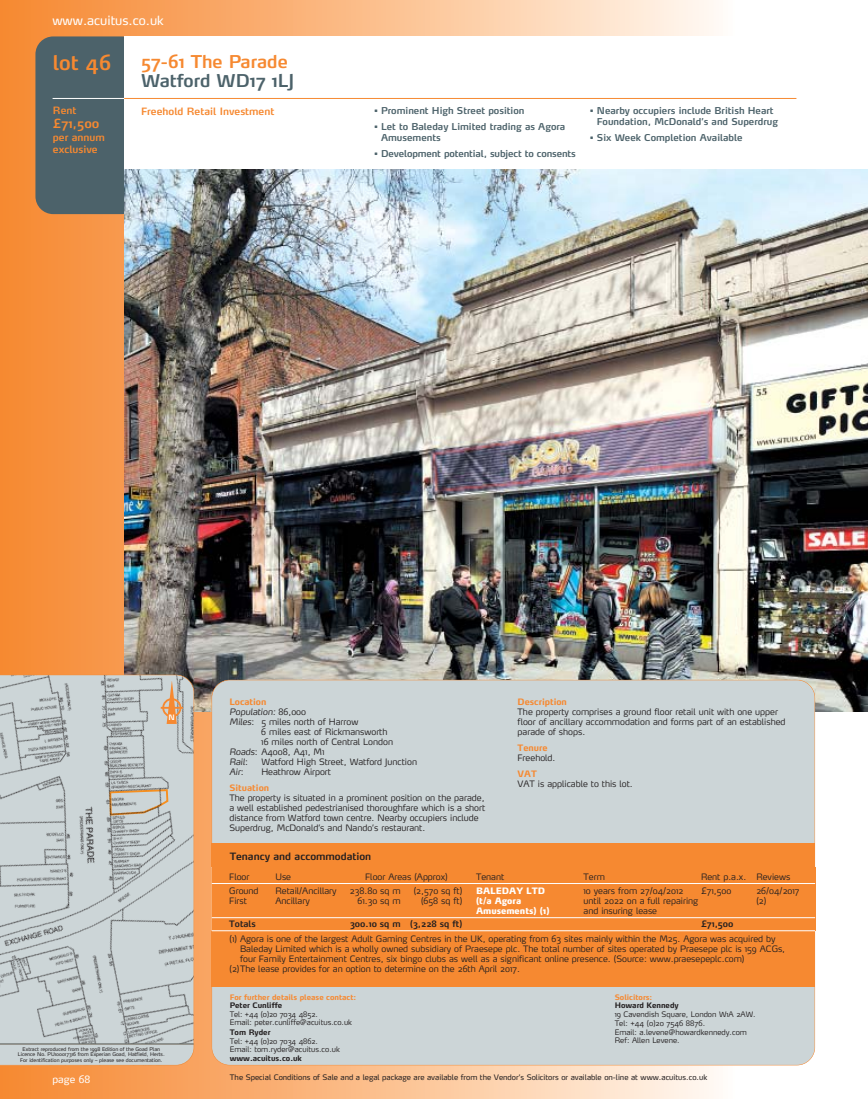
<style>
.page{position:relative;width:868px;height:1099px;background:#fff}
.page>*{position:absolute;margin:0;border:0;box-sizing:border-box;transform-origin:0 0}
.t1{font:600 20px "Max";color:#f68931}
.t2{font:600 17.5px "Max";color:#f68931}
.t3{font:600 17.5px "Max";color:#4c626a}
.t4{font:12.5px "Max";color:#fff}
.t5{font:600 12.5px "Max";color:#f68931}
.t6{font:600 10px/12px "Max";color:#f68931}
.t7{font:600 10px "Max";color:#231f20}
.t8{font:10px "Max";color:#fff}
.t9{font:600 9.38px/10.6px "Max";color:#4c626a}
.t10{font:300 8.75px/10px "Max";color:#231f20}
.t11{font:700 8.75px "Max";color:#f68931}
.t12{font:900 8.75px/10px "Max";color:#fff}
.t13{font:600 8.75px "Max";color:#231f20}
.t14{font:italic 300 8.75px "Max";color:#231f20}
.t15{font:300 7.5px/8.8px "Max";color:#231f20}
.t16{font:7.5px "Max";color:#231f20}
.t17{font:700 7.5px "Max";color:#231f20}
.t18{font:700 7.5px "Max";color:#f68931}
.t19{font:600 7.38px "Max";color:#fff}
.t20{font:5px/5.6px "Max";color:#231f20;text-align:center}
.s1{font-style:normal}
.s2{font-style:italic}
</style>
<div class="page">
<div style="left:292px;top:0;width:443px;height:1099px;background:linear-gradient(to right,#fbb275,#fffbf7)"></div>
<div style="left:1px;top:0;width:291px;height:1099px;background:linear-gradient(to right,#f68931,#fab077)"></div>
<hr style="left:0;top:0;width:1px;height:1099px;background:#f68931">
<div style="left:35px;top:36px;width:104px;height:178px;background:#4c626a;border-radius:18px"></div>
<img style="left:124px;top:169px;width:744px;height:542px">
<div style="left:124px;top:36px;width:744px;height:133px;background:#fff"></div>
<div style="left:212px;top:680px;width:602px;height:385px;background:#ccd5d7;border-radius:18px"></div>
<hr style="left:53px;top:98px;width:71px;height:1px;background:#fff">
<hr style="left:124px;top:98px;width:672px;height:1px;background:#f68931">
<div style="left:211px;top:843px;width:604px;height:143px;background:#f68931"></div>
<svg style="left:0;top:675px;width:194px;height:368px;background:#c1c9ca"></svg>
<svg style="left:0;top:1044px;width:194px;height:21px;background:#cad0d0"></svg>
<hr style="left:0;top:1043px;width:194px;height:1px;background:#4c626a">
<hr style="left:212px;top:883px;width:603px;height:1px;background:#fff">
<hr style="left:212px;top:917px;width:603px;height:1px;background:#fff">
<hr style="left:212px;top:930px;width:603px;height:1px;background:#fff">
<hr style="left:161px;top:707px;width:22px;height:2px;background:#f68931">
<svg style="left:162px;top:681px;width:19px;height:43px"></svg>
<h3 class="t4" style="left:52px;top:16px;width:113px">www.acuitus.co.uk</h3>
<h1 class="t1" style="left:53px;top:56px;width:60px">lot 46</h1>
<p class="t6" style="left:53px;top:106px;width:25px">Rent</p>
<h3 class="t5" style="left:53px;top:119px;width:48px">£71,500</h3>
<p class="t6" style="left:53px;top:133px;width:53px">per annum exclusive</p>
<h2 class="t2" style="left:141px;top:56px;width:148px">57-61 The Parade</h2>
<h2 class="t3" style="left:141px;top:75px;width:155px">Watford WD17 1LJ</h2>
<p class="t6" style="left:141px;top:107px;width:135px">Freehold Retail Investment</p>
<p class="t9" style="left:374px;top:107px;width:152px">• Prominent High Street position</p>
<p class="t9" style="left:381px;top:123px;width:186px;text-indent:-7px">• Let to Baleday Limited trading as Agora<br>Amusements</p>
<p class="t9" style="left:374px;top:149px;width:203px">• Development potential, subject to consents</p>
<p class="t9" style="left:597px;top:107px;width:182px;text-indent:-7px">• Nearby occupiers include British Heart<br>Foundation, McDonald’s and Superdrug</p>
<p class="t9" style="left:590px;top:133px;width:154px">• Six Week Completion Available</p>
<p class="t19" style="left:168px;top:714px;width:8px">N</p>
<p class="t20" style="left:18px;top:1046px;width:148px">Extract reproduced from the 1998 Edition of the Goad Plan<br>Licence No. PU100017316 from Experian Goad, Hatfield, Herts.<br>For identification purposes only – please see documentation.</p>
<p class="t11" style="left:229px;top:698px;width:38px">Location</p>
<p class="t14" style="left:229px;top:708px;width:78px">Population: <span class="s1">86,000</span></p>
<p class="t10" style="left:229px;top:717px;width:130px"><span class="s2">Miles</span>: 5 miles north of Harrow</p>
<p class="t10" style="left:261px;top:727px;width:128px">6 miles east of Rickmansworth</p>
<p class="t10" style="left:261px;top:737px;width:133px">16 miles north of Central London</p>
<p class="t10" style="left:229px;top:747px;width:97px"><span class="s2">Roads</span>: A4008, A41, M1</p>
<p class="t14" style="left:229px;top:758px;width:20px">Rail<span class="s1">:</span></p>
<p class="t10" style="left:261px;top:757px;width:157px">Watford High Street, Watford Junction</p>
<p class="t14" style="left:229px;top:768px;width:16px">Air<span class="s1">:</span></p>
<p class="t10" style="left:261px;top:767px;width:71px">Heathrow Airport</p>
<p class="t11" style="left:229px;top:784px;width:41px">Situation</p>
<p class="t10" style="left:229px;top:793px;width:257px">The property is situated in a prominent position on the parade, a well established pedestrianised thoroughfare which is a short distance from Watford town centre. Nearby occupiers include Superdrug, McDonald’s and Nando’s restaurant.</p>
<p class="t7" style="left:230px;top:852px;width:143px">Tenancy and accommodation</p>
<p class="t11" style="left:517px;top:698px;width:51px">Description</p>
<p class="t10" style="left:517px;top:707px;width:269px">The property comprises a ground floor retail unit with one upper floor of ancillary accommodation and forms part of an established parade of shops.</p>
<p class="t11" style="left:517px;top:744px;width:31px">Tenure</p>
<p class="t10" style="left:517px;top:753px;width:39px">Freehold.</p>
<p class="t11" style="left:517px;top:770px;width:21px">VAT</p>
<p class="t10" style="left:517px;top:779px;width:117px">VAT is applicable to this lot.</p>
<p class="t10" style="left:229px;top:873px;width:22px">Floor</p>
<p class="t10" style="left:275px;top:873px;width:17px">Use</p>
<p class="t10" style="left:365px;top:873px;width:84px">Floor Areas (Approx)</p>
<p class="t10" style="left:476px;top:873px;width:30px">Tenant</p>
<p class="t10" style="left:583px;top:873px;width:23px">Term</p>
<p class="t10" style="left:701px;top:873px;width:91px">Rent p.a.x. Reviews</p>
<p class="t10" style="left:229px;top:887px;width:31px">Ground<br>First</p>
<p class="t10" style="left:275px;top:887px;width:63px">Retail/Ancillary<br>Ancillary</p>
<p class="t10" style="left:350px;top:887px;width:52px;text-align:right">238.80 sq m<br>61.30 sq m</p>
<p class="t10" style="left:413px;top:887px;width:50px;text-align:right">(2,570 sq ft) (658 sq ft)</p>
<p class="t12" style="left:476px;top:887px;width:75px">BALEDAY LTD (t/a Agora<br>Amusements) (1)</p>
<p class="t10" style="left:583px;top:887px;width:116px">10 years from 27/04/2012 until 2022 on a full repairing and insuring lease</p>
<p class="t10" style="left:701px;top:887px;width:32px">£71,500</p>
<p class="t10" style="left:756px;top:887px;width:45px">26/04/2017 (2)</p>
<p class="t13" style="left:229px;top:921px;width:28px">Totals</p>
<p class="t13" style="left:350px;top:921px;width:114px">300.10 sq m (3,228 sq ft)</p>
<p class="t13" style="left:701px;top:921px;width:34px">£71,500</p>
<p class="t10" style="left:229px;top:935px;width:547px">(1) Agora is one of the largest Adult Gaming Centres in the UK, operating from 63 sites mainly within the M25. Agora was acquired by</p>
<p class="t10" style="left:240px;top:945px;width:546px">Baleday Limited which is a wholly owned subsidiary of Praesepe plc. The total number of sites operated by Praesepe plc is 159 ACGs,</p>
<p class="t10" style="left:240px;top:955px;width:506px">four Family Entertainment Centres, six bingo clubs as well as a significant online presence. (Source: www.praesepeplc.com)</p>
<p class="t10" style="left:229px;top:965px;width:292px">(2)The lease provides for an option to determine on the 26th April 2017.</p>
<p class="t18" style="left:230px;top:994px;width:128px">For further details please contact:</p>
<p class="t17" style="left:230px;top:1003px;width:54px">Peter Cunliffe</p>
<p class="t15" style="left:230px;top:1010px;width:124px">Tel: +44 (0)20 7034 4852.<br>Email: peter.cunliffe@acuitus.co.uk</p>
<p class="t17" style="left:230px;top:1030px;width:42px">Tom Ryder</p>
<p class="t15" style="left:230px;top:1037px;width:112px">Tel: +44 (0)20 7034 4862.<br>Email: tom.ryder@acuitus.co.uk</p>
<p class="t17" style="left:230px;top:1055px;width:74px">www.acuitus.co.uk</p>
<p class="t18" style="left:614px;top:994px;width:39px">Solicitors:</p>
<p class="t17" style="left:614px;top:1003px;width:65px">Howard Kennedy</p>
<p class="t15" style="left:614px;top:1011px;width:142px">19 Cavendish Square, London W1A 2AW.<br>Tel: +44 (0)20 7546 8876.<br>Email: a.levene@howardkennedy.com<br>Ref: Allen Levene.</p>
<p class="t8" style="left:53px;top:1075px;width:39px">page 68</p>
<p class="t16" style="left:230px;top:1074px;width:479px">The Special Conditions of Sale and a legal package are available from the Vendor’s Solicitors or available on-line at www.acuitus.co.uk</p>
</div>
